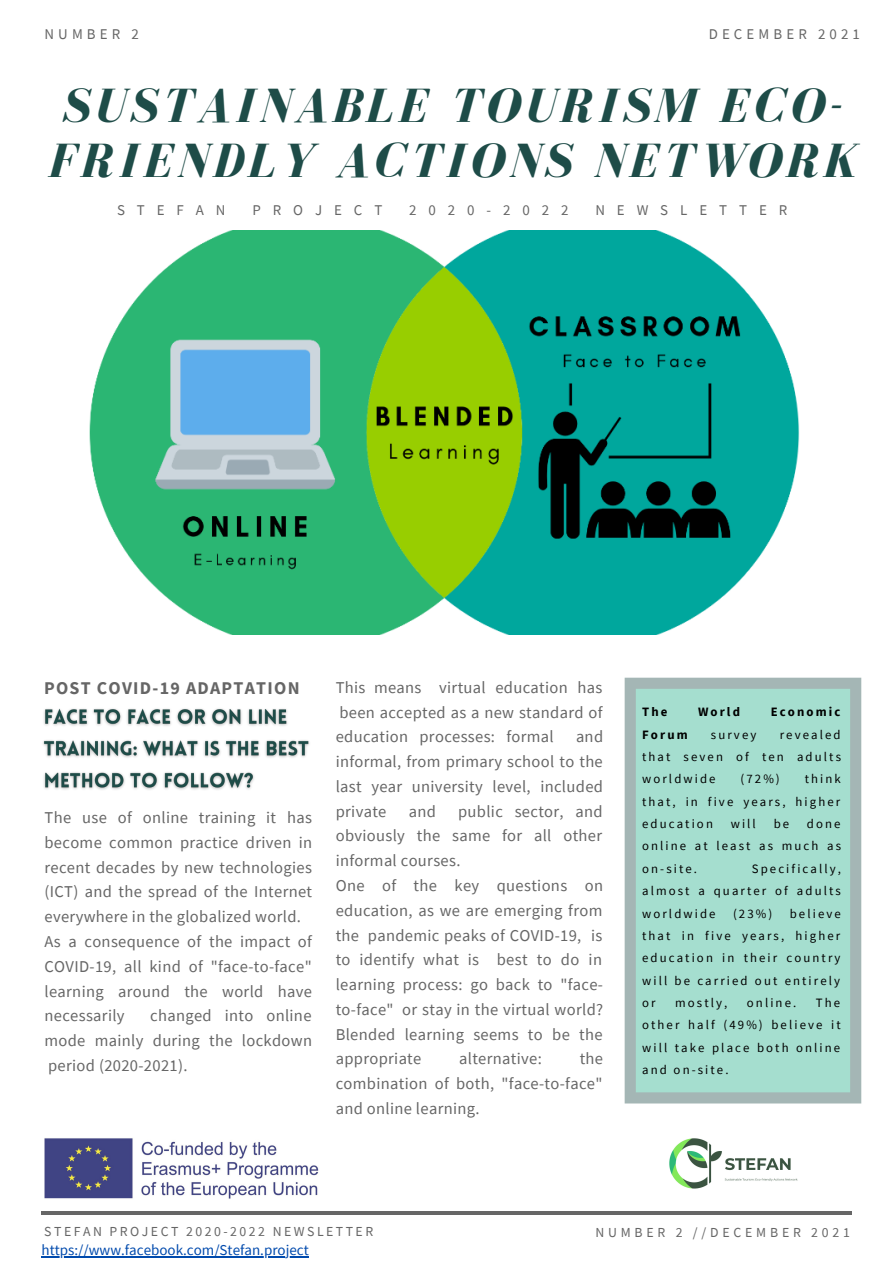
<style>
.page{position:relative;width:894px;height:1264px;background:#fff}
.page>*{position:absolute;margin:0;border:0;box-sizing:border-box;transform-origin:0 0}
.t1{font:italic 700 49.5px/55.2px "Bodoni FLF";letter-spacing:.09em;color:#1e4c48}
.t2{font:700 17.85px "Source Sans Pro";letter-spacing:.07em;color:#666}
.t3{font:16.5px/24.8px "Source Sans Pro";letter-spacing:.02em;color:#666;text-align:justify}
.t4{font:15px "Source Sans Pro";color:#004aad}
.t5{font:14.85px "Source Sans Pro";letter-spacing:.8em;color:#666}
.t6{font:14.85px "Source Sans Pro";letter-spacing:.275em;color:#666}
.t7{font:13.8px "Source Sans Pro";letter-spacing:.18em;color:#666}
.t8{font:13.8px "Source Sans Pro";letter-spacing:.275em;color:#666}
.t9{font:12.75px/22.4px "Source Sans Pro";letter-spacing:.165em;color:#000;text-align:justify}
.t10{font:700 12.75px "Source Sans Pro";letter-spacing:.165em;color:#000}
</style>
<div class="page">
<img style="left:89px;top:230px;width:711px;height:405px">
<hr style="left:42px;top:1211px;width:809px;height:3px;background:#666">
<img style="left:669px;top:1138px;width:129px;height:51px">
<img style="left:44px;top:1138px;width:275px;height:61px">
<svg style="left:624px;top:677px;width:237px;height:426px;background:#a5d8cb"></svg>
<img style="left:43px;top:708px;width:267px;height:82px">
<hr style="left:42px;top:1256px;width:267px;height:1px;background:#004aad">
<p class="t5" style="left:44px;top:25px;width:96px">NUMBER 2</p>
<p class="t6" style="left:708px;top:25px;width:153px">DECEMBER 2021</p>
<p class="t1" style="left:48px;top:78px;width:810px">SUSTAINABLE TOURISM ECO-<br>FRIENDLY ACTIONS NETWORK</p>
<p class="t5" style="left:117px;top:201px;width:110px">STEFAN</p>
<p class="t5" style="left:252px;top:201px;width:131px">PROJECT</p>
<p class="t5" style="left:409px;top:201px;width:161px">2020-2022</p>
<p class="t5" style="left:595px;top:201px;width:193px">NEWSLETTER</p>
<p class="t2" style="left:44px;top:676px;width:257px">POST COVID-19 ADAPTATION</p>
<p class="t3" style="left:44px;top:804px;width:269px">The use of online training it has become common practice driven in recent decades by new technologies (ICT) and the spread of the Internet everywhere in the globalized world.</p>
<p class="t3" style="left:44px;top:928px;width:269px">As a consequence of the impact of COVID-19, all kind of "face-to-face" learning around the world have necessarily</p>
<p class="t3" style="left:44px;top:1003px;width:269px;text-indent:106px">changed into online mode mainly during the lockdown period (2020-2021).</p>
<p class="t3" style="left:335px;top:674px;width:268px">This means virtual education has been accepted as a new standard of education processes: formal</p>
<p class="t3" style="left:335px;top:724px;width:269px;text-indent:240px">and informal, from primary school to the last year university level, included private</p>
<p class="t3" style="left:335px;top:798px;width:268px;text-indent:122px">public sector, and obviously the same for all other informal courses.</p>
<p class="t3" style="left:335px;top:872px;width:269px">One of the key questions on education, as we are emerging from the pandemic peaks of COVID-19, is to identify what is best to do in learning process: go back to "face&shy;to-face" or stay in the virtual world?<br>Blended learning seems to be the appropriate</p>
<p class="t3" style="left:408px;top:798px;width:29px">and</p>
<p class="t3" style="left:335px;top:1046px;width:269px;text-indent:244px">the combination of both, "face-to-face" and online learning.</p>
<p class="t3" style="left:459px;top:1046px;width:84px">alternative:</p>
<p class="t10" style="left:642px;top:703px;width:27px">The</p>
<p class="t10" style="left:698px;top:703px;width:43px">World</p>
<p class="t10" style="left:770px;top:703px;width:71px">Economic</p>
<p class="t10" style="left:642px;top:726px;width:47px">Forum</p>
<p class="t9" style="left:710px;top:722px;width:47px">survey</p>
<p class="t9" style="left:642px;top:722px;width:200px;text-indent:137px">revealed that seven of ten adults worldwide</p>
<p class="t9" style="left:740px;top:767px;width:41px">(72%)</p>
<p class="t9" style="left:642px;top:767px;width:200px;text-indent:162px">think that, in five years, higher education</p>
<p class="t9" style="left:642px;top:812px;width:200px;text-indent:165px">done online at least as much as on-site.</p>
<p class="t9" style="left:730px;top:812px;width:27px">will</p>
<p class="t9" style="left:773px;top:812px;width:17px">be</p>
<p class="t9" style="left:642px;top:857px;width:200px;text-indent:110px">Specifically, almost a quarter of adults worldwide</p>
<p class="t9" style="left:732px;top:901px;width:41px">(23%)</p>
<p class="t9" style="left:642px;top:901px;width:200px;text-indent:148px">believe that in five years, higher education in their country will be carried out entirely or</p>
<p class="t9" style="left:642px;top:991px;width:200px;text-indent:174px">The other half (49%) believe it will take place both online and on-site.</p>
<p class="t9" style="left:675px;top:991px;width:54px">mostly,</p>
<p class="t9" style="left:746px;top:991px;width:51px">online.</p>
<p class="t7" style="left:44px;top:1222px;width:330px">STEFAN PROJECT 2020-2022 NEWSLETTER</p>
<p class="t8" style="left:595px;top:1222px;width:256px">NUMBER 2 //DECEMBER 2021</p>
<p class="t4" style="left:42px;top:1240px;width:269px">https://www.facebook.com/Stefan.project</p>
</div>
